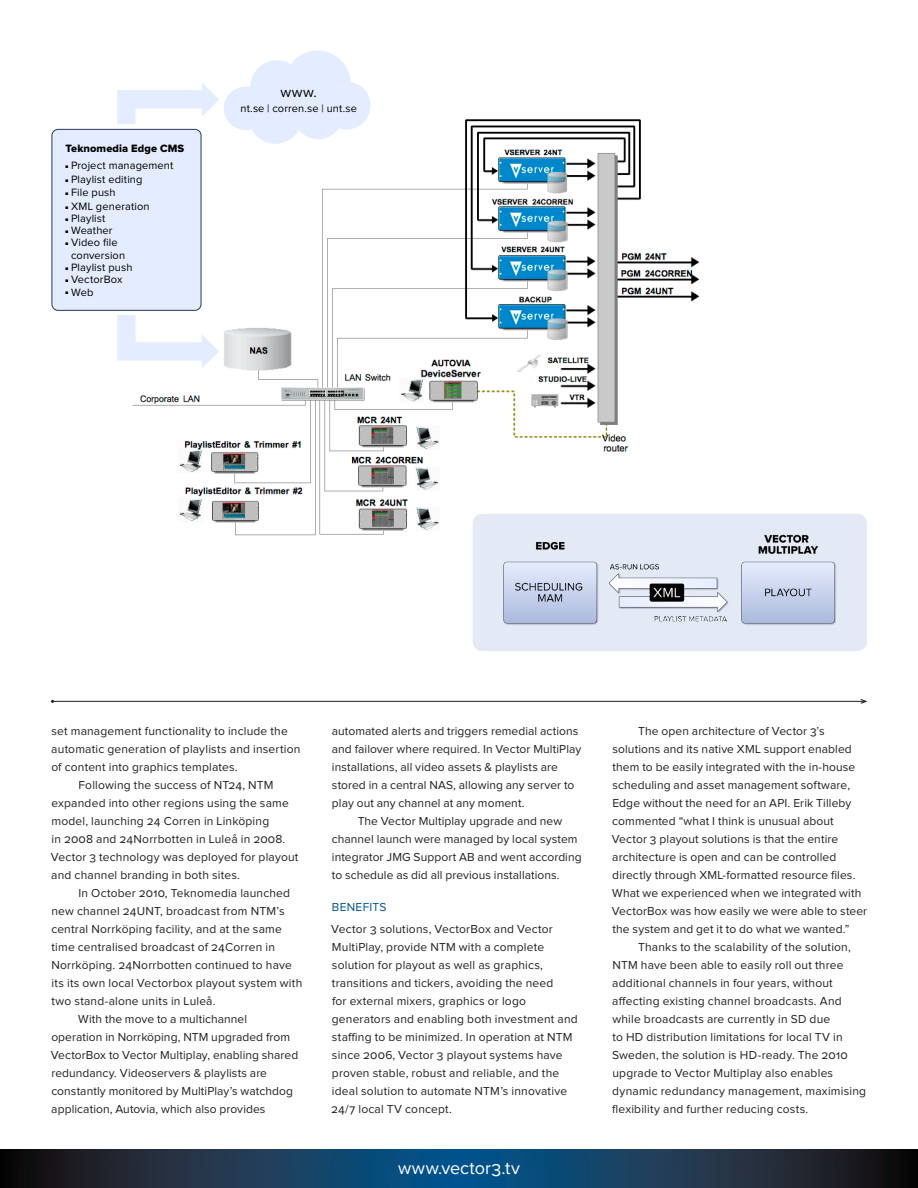
<style>
.page{position:relative;width:918px;height:1188px;background:#fff}
.page>*{position:absolute;margin:0;border:0;box-sizing:border-box;transform-origin:0 0}
.t1{font:18px "Proxima Nova";color:#fff}
.t2{font:14.7px "Proxima Nova";color:#000}
.Body_text{font:12px/18px "Proxima Nova";letter-spacing:.015em;color:#231f20}
.Body_text-2{font:12px "Proxima Nova";letter-spacing:.02em;color:#005492}
.t3{font:11.1px/12.3px "Proxima Nova";letter-spacing:.01em;color:#000}
.t4{font:11.1px "Proxima Nova Extrabld";letter-spacing:.01em;color:#000}
</style>
<div class="page">
<svg style="left:0;top:1149px;width:918px;height:39px;background:#16354f"></svg>
<img style="left:132px;top:51px;width:567px;height:512px">
<svg style="left:51px;top:69px;width:291px;height:301px"></svg>
<svg style="left:117px;top:315px;width:102px;height:53px"></svg>
<svg style="left:117px;top:82px;width:102px;height:42px"></svg>
<div style="left:52px;top:129px;width:149px;height:181px;background:#e4edff;border-radius:6px"></div>
<div style="left:52px;top:129px;width:149px;height:182px;border:1px solid #213b5c;border-radius:6px"></div>
<div style="left:224px;top:87px;width:43px;height:43px;background:#e4edff;border-radius:50%"></div>
<div style="left:250px;top:60px;width:54px;height:53px;background:#e4edff;border-radius:50%"></div>
<div style="left:285px;top:51px;width:66px;height:66px;background:#e4edff;border-radius:50%"></div>
<div style="left:322px;top:81px;width:49px;height:49px;background:#e4edff;border-radius:50%"></div>
<div style="left:249px;top:91px;width:53px;height:53px;background:#e4edff;border-radius:50%"></div>
<div style="left:293px;top:89px;width:50px;height:50px;background:#e4edff;border-radius:50%"></div>
<hr style="left:53px;top:701px;width:813px;height:1px;background:#231f20">
<svg style="left:860px;top:699px;width:7px;height:5px"></svg>
<div style="left:473px;top:514px;width:394px;height:137px;background:#e3e9f5;border-radius:10px"></div>
<img style="left:503px;top:534px;width:333px;height:91px">
<p class="t4" style="left:65px;top:143px;width:120px">Teknomedia Edge CMS</p>
<p class="t3" style="left:71px;top:159px;width:104px;line-height:13.5px">Project management<br>Playlist editing<br>File push<br>XML generation</p>
<p class="t3" style="left:71px;top:213px;width:63px">Playlist<br>Weather<br>Video file conversion<br>Playlist push<br>VectorBox<br>Web</p>
<p class="t2" style="left:281px;top:85px;width:38px">www.</p>
<p class="t3" style="left:240px;top:102px;width:118px">nt.se | corren.se | unt.se</p>
<p class="Body_text" style="left:51px;top:723px;width:251px">set management functionality to include the automatic generation of playlists and insertion of content into graphics templates.</p>
<p class="Body_text" style="left:51px;top:777px;width:249px;text-indent:28px">Following the success of NT24, NTM expanded into other regions using the same model, launching 24 Corren in Linköping<br>in 2008 and 24Norrbotten in Luleå in 2008.<br>Vector 3 technology was deployed for playout and channel branding in both sites.</p>
<p class="Body_text" style="left:51px;top:885px;width:252px;text-indent:27px">I n October 2010, Teknomedia launched new channel 24UNT, broadcast from NTM’s central Norrköping facility, and at the same time centralised broadcast of 24Corren in Norrköping. 24Norrbotten continued to have its its own local Vectorbox playout system with two stand-alone units in Luleå.</p>
<p class="Body_text" style="left:51px;top:1011px;width:249px;text-indent:27px">With the move to a multichannel operation in Norrköping, NTM upgraded from VectorBox to Vector Multiplay, enabling shared redundancy. Videoservers &amp; playlists are constantly monitored by MultiPlay’s watchdog application, Autovia, which also provides</p>
<p class="Body_text" style="left:332px;top:723px;width:251px">automated alerts and triggers remedial actions and failover where required. I n Vector MultiPlay installations, all video assets &amp; playlists are stored in a central NAS, allowing any server to play out any channel at any moment.</p>
<p class="Body_text" style="left:332px;top:813px;width:251px;text-indent:26px">The Vector Multiplay upgrade and new channel launch were managed by local system integrator JMG Support AB and went according to schedule as did all previous installations.</p>
<p class="Body_text-2" style="left:332px;top:901px;width:49px">Benefits</p>
<p class="Body_text" style="left:331px;top:921px;width:248px">Vector 3 solutions, VectorBox and Vector MultiPlay, provide NTM with a complete solution for playout as well as graphics, transitions and tickers, avoiding the need<br>for external mixers, graphics or logo generators and enabling both investment and staffing to be minimized. I n operation at NTM since 2006, Vector 3 playout systems have proven stable, robust and reliable, and the ideal solution to automate NTM’s innovative 24/7 local TV concept.</p>
<h1 class="t1" style="left:398px;top:1160px;width:123px">www.vector3.tv</h1>
<p class="Body_text" style="left:612px;top:723px;width:257px;text-indent:26px">The open architecture of Vector 3’s solutions and its native XML support enabled them to be easily integrated with the in-house scheduling and asset management software, Edge without the need for an API. Erik Tilleby commented “what I think is unusual about Vector 3 playout solutions is that the entire architecture is open and can be controlled directly through XML-formatted resource files.<br>What we experienced when we integrated with VectorBox was how easily we were able to steer the system and get it to do what we wanted.”</p>
<p class="Body_text" style="left:612px;top:939px;width:255px;text-indent:26px">Thanks to the scalability of the solution, NTM have been able to easily roll out three additional channels in four years, without affecting existing channel broadcasts. And while broadcasts are currently in SD due<br>to HD distribution limitations for local TV in Sweden, the solution is HD-ready. The 2010 upgrade to Vector Multiplay also enables dynamic redundancy management, maximising flexibility and further reducing costs.</p>
</div>
